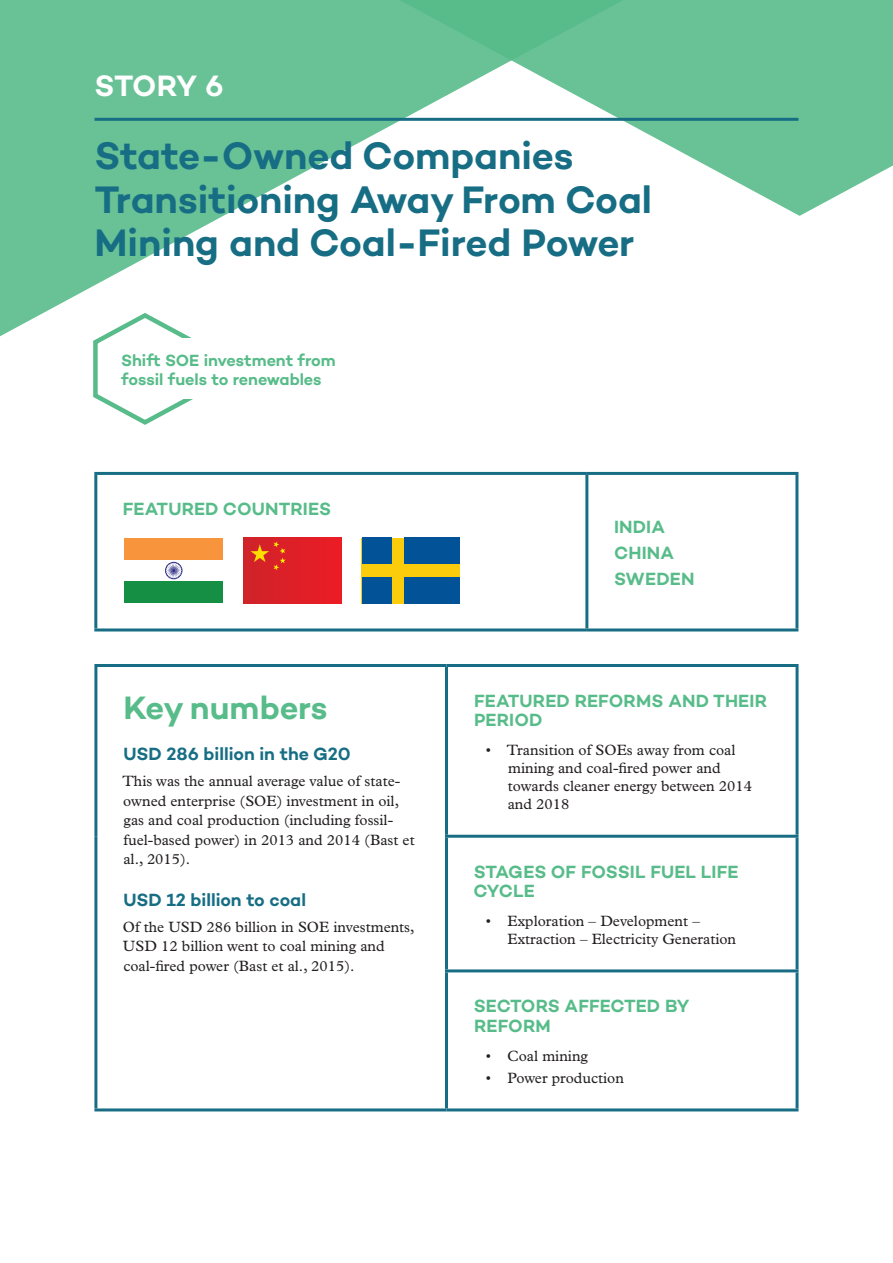
<style>
.page{position:relative;width:893px;height:1263px;background:#fff}
.page>*{position:absolute;margin:0;border:0;box-sizing:border-box;transform-origin:0 0}
.Story_Title{font:600 39px/43.5px "Campton";letter-spacing:-.005em;color:#176e84}
.t1{font:600 33px "Campton";letter-spacing:-.005em;color:#57bc89}
.Story_Number{font:600 30px "Campton";letter-spacing:-.035em;color:#fff}
.t2{font:600 18px/19.5px "Campton";letter-spacing:.01em;color:#57bc89}
.Key_points{font:600 18px "Campton";letter-spacing:-.005em;color:#176e84}
.Hex_text{font:600 16.5px/19.5px "Campton";letter-spacing:-.005em;color:#57bc89}
.Key_points_descripti{font:15px/19.5px "Plantin MT Pro";color:#231f20}
</style>
<div class="page">
<svg style="left:0;top:0;width:223px;height:337px;fill:#68c295"></svg>
<svg style="left:15px;top:0;width:878px;height:216px;fill:#68c295"></svg>
<hr style="left:94px;top:118px;width:704px;height:3px;background:#176e84">
<hr style="left:94px;top:664px;width:352px;height:3px;background:#176e84">
<hr style="left:94px;top:667px;width:3px;height:169px;background:#176e84">
<hr style="left:94px;top:836px;width:3px;height:135px;background:#176e84">
<hr style="left:94px;top:971px;width:3px;height:137px;background:#176e84">
<hr style="left:94px;top:1108px;width:352px;height:3px;background:#176e84">
<hr style="left:446px;top:664px;width:352px;height:3px;background:#176e84">
<hr style="left:445px;top:667px;width:3px;height:168px;background:#176e84">
<hr style="left:795px;top:667px;width:3px;height:168px;background:#176e84">
<hr style="left:445px;top:835px;width:353px;height:3px;background:#176e84">
<hr style="left:445px;top:838px;width:3px;height:131px;background:#176e84">
<hr style="left:795px;top:838px;width:3px;height:131px;background:#176e84">
<hr style="left:445px;top:969px;width:353px;height:3px;background:#176e84">
<hr style="left:445px;top:972px;width:3px;height:136px;background:#176e84">
<hr style="left:795px;top:972px;width:3px;height:136px;background:#176e84">
<hr style="left:446px;top:1108px;width:352px;height:3px;background:#176e84">
<hr style="left:94px;top:472px;width:493px;height:3px;background:#176e84">
<hr style="left:94px;top:475px;width:3px;height:153px;background:#176e84">
<hr style="left:587px;top:472px;width:211px;height:3px;background:#176e84">
<hr style="left:585px;top:475px;width:3px;height:153px;background:#176e84">
<hr style="left:795px;top:475px;width:3px;height:153px;background:#176e84">
<hr style="left:94px;top:628px;width:493px;height:3px;background:#176e84">
<hr style="left:587px;top:628px;width:211px;height:3px;background:#176e84">
<div style="left:125px;top:538px;width:98px;height:22px;background:#f7943c"></div>
<div style="left:125px;top:581px;width:98px;height:22px;background:#158f44"></div>
<svg style="left:165px;top:562px;width:17px;height:17px"></svg>
<div style="left:243px;top:538px;width:99px;height:65px;background:linear-gradient(to right,#cf232a,#ec1c24)"></div>
<svg style="left:250px;top:541px;width:36px;height:29px"></svg>
<div style="left:362px;top:538px;width:98px;height:65px;background:#facc0c"></div>
<div style="left:362px;top:538px;width:29px;height:26px;background:#015296"></div>
<div style="left:362px;top:577px;width:29px;height:26px;background:#015296"></div>
<div style="left:404px;top:538px;width:56px;height:26px;background:#015296"></div>
<div style="left:404px;top:577px;width:56px;height:26px;background:#015296"></div>
<svg style="left:91px;top:310px;width:110px;height:115px"></svg>
<div style="left:121px;top:339px;width:224px;height:60px;background:#fff"></div>
<p class="Story_Number" style="left:94px;top:67px;width:131px">STORY 6</p>
<p class="Story_Title" style="left:94px;top:133px;width:559px">State-Owned Companies<br>Transitioning Away From Coal<br>Mining and Coal-Fired Power</p>
<p class="Hex_text" style="left:121px;top:350px;width:216px">Shift SOE investment from fossil fuels to renewables</p>
<h4 class="t2" style="left:123px;top:499px;width:210px">FEATURED COUNTRIES</h4>
<h1 class="t1" style="left:123px;top:687px;width:206px">Key numbers</h1>
<p class="Key_points" style="left:123px;top:742px;width:229px">USD 286 billion in the G20</p>
<p class="Key_points_descripti" style="left:123px;top:772px;width:294px">This was the annual average value of state&shy;owned enterprise (SOE) investment in oil, gas and coal production (including fossil&shy;fuel-based power) in 2013 and 2014 (Bast et al., 2015).</p>
<p class="Key_points" style="left:123px;top:888px;width:184px">USD 12 billion to coal</p>
<p class="Key_points_descripti" style="left:123px;top:917px;width:293px">Of the USD 286 billion in SOE investments,<br>USD 12 billion went to coal mining and coal-fired power (Bast et al., 2015).</p>
<h4 class="t2" style="left:614px;top:516px;width:53px">INDIA</h4>
<h4 class="t2" style="left:614px;top:543px;width:62px">CHINA</h4>
<h4 class="t2" style="left:614px;top:569px;width:82px">SWEDEN</h4>
<h4 class="t2" style="left:474px;top:691px;width:294px">FEATURED REFORMS AND THEIR<br>PERIOD</h4>
<p class="Key_points_descripti" style="left:508px;top:741px;width:246px;line-height:18px;text-indent:-22px">• Transition of SOEs away from coal mining and coal-fired power and towards cleaner energy between 2014 and 2018</p>
<h4 class="t2" style="left:474px;top:861px;width:266px">STAGES OF FOSSIL FUEL LIFE<br>CYCLE</h4>
<p class="Key_points_descripti" style="left:508px;top:912px;width:230px;line-height:18px;text-indent:-22px">• Exploration – Development –<br>Extraction – Electricity Generation</p>
<h4 class="t2" style="left:474px;top:996px;width:217px">SECTORS AFFECTED BY<br>REFORM</h4>
<p class="Key_points_descripti" style="left:486px;top:1046px;width:104px">• Coal mining</p>
<p class="Key_points_descripti" style="left:486px;top:1068px;width:140px">• Power production</p>
</div>
